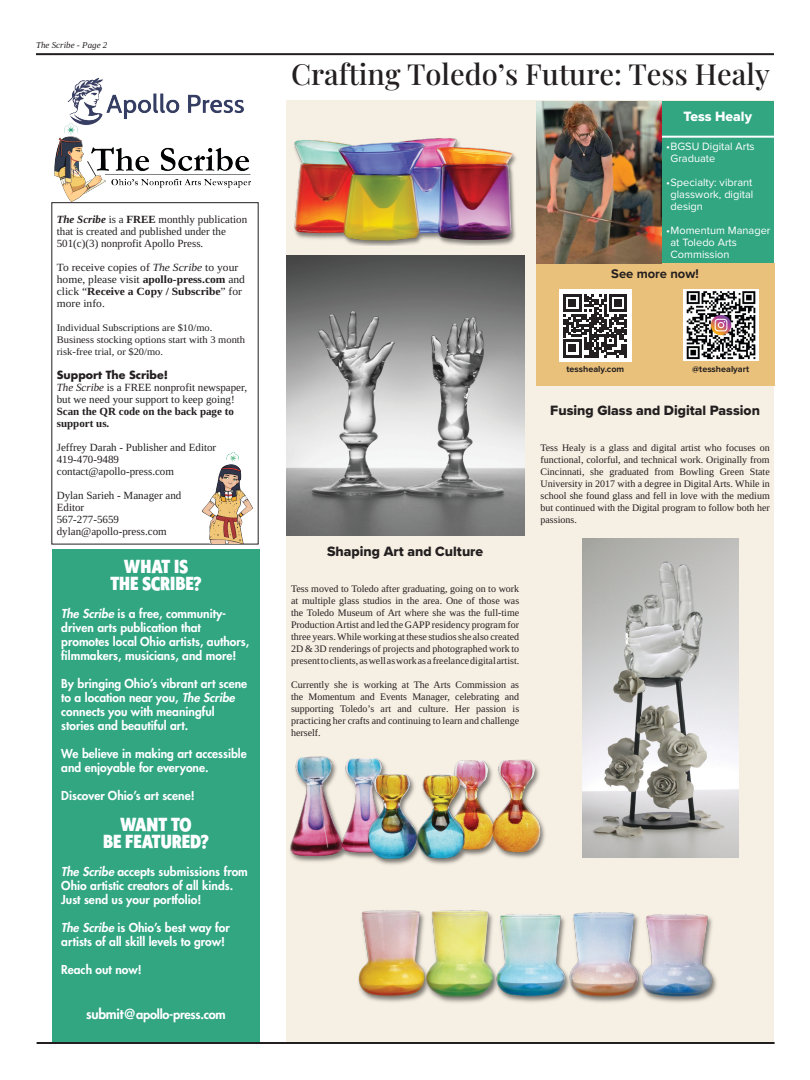
<style>
.page{position:relative;width:810px;height:1080px;background:#fff}
.page>*{position:absolute;margin:0;border:0;box-sizing:border-box;transform-origin:0 0}
.t1{font:29px "Playfair Display";color:#231f20}
.t2{font:800 18px/17px "Klein Condensed Trial";color:#fff;text-align:center}
.t3{font:14px "Proxima Nova Extrabld";color:#231f20}
.t4{font:14px "Proxima Nova Extrabld";color:#fff}
.t5{font:700 13px "Proxima Nova";color:#231f20}
.t6{font:800 12.6px "Futura LT Pro";letter-spacing:-.02em;color:#fff}
.t7{font:800 12px/14px "Futura LT Pro";color:#fff}
.t8{font:11px/12px "Libra Serif Modern";color:#231f20}
.t9{font:11px/12px "Libra Serif Modern";color:#231f20;scale:1.05 1}
.t10{font:11px/12px "Proxima Nova";color:#fff}
.t11{font:10px/12px "Libra Serif Modern";color:#231f20;text-align:justify}
.t12{font:10px "Libra Serif Modern";color:#231f20;scale:1.05 1}
.t13{font:700 9px "Proxima Nova";color:#231f20}
.t14{font:italic 9px "Libra Serif Modern";color:#231f20}
.s1{font-weight:700;font-style:italic}
.s2{font-weight:700}
.s3{font-style:italic}
.s4{font-family:"Futura LT Pro";font-weight:700}
.s5{font-size:13.5px}
</style>
<div class="page">
<div style="left:287px;top:100px;width:487px;height:944px;background:#f6efe3"></div>
<div style="left:536px;top:101px;width:238px;height:163px;background:#31a681"></div>
<div style="left:536px;top:264px;width:238px;height:122px;background:#eac17b"></div>
<hr style="left:660px;top:136px;width:121px;height:2px;background:#fff">
<img style="left:67px;top:78px;width:177px;height:45px">
<hr style="left:36px;top:53px;width:738px;height:2px;background:#231f20">
<img style="left:54px;top:123px;width:197px;height:79px">
<div style="left:52px;top:549px;width:208px;height:493px;background:#31a681"></div>
<img style="left:201px;top:445px;width:57px;height:99px">
<hr style="left:37px;top:1042px;width:738px;height:2px;background:#231f20">
<img style="left:358px;top:910px;width:417px;height:134px">
<img style="left:286px;top:752px;width:259px;height:115px">
<img style="left:583px;top:539px;width:155px;height:318px">
<img style="left:287px;top:255px;width:238px;height:280px">
<img style="left:294px;top:138px;width:222px;height:108px">
<img style="left:536px;top:101px;width:126px;height:163px">
<img style="left:683px;top:289px;width:75px;height:72px">
<div style="left:559px;top:289px;width:73px;height:72px;background:#fff"></div>
<svg style="left:564px;top:294px;width:63px;height:63px"></svg>
<p class="t14" style="left:36px;top:39px;width:73px">The Scribe - Page 2</p>
<p class="t8" style="left:57px;top:213px;width:192px"><span class="s1">The Scribe</span> is a <span class="s2">FREE</span> monthly publication that is created and published under the<br>501(c)(3) nonprofit Apollo Press.</p>
<p class="t9" style="left:57px;top:261px;width:174px">To receive copies of <span class="s3">The Scribe</span> to your</p>
<p class="t9" style="left:57px;top:273px;width:181px">home, please visit <span class="s2">apollo-press.com</span> and click “<span class="s2">Receive a Copy / Subscribe</span>” for more info.</p>
<p class="t12" style="left:57px;top:321px;width:150px">Individual Subscriptions are $10/mo.</p>
<p class="t12" style="left:57px;top:333px;width:181px">Business stocking options start with 3 month</p>
<p class="t12" style="left:57px;top:345px;width:103px">risk-free trial, or $20/mo.</p>
<p class="t8" style="left:57px;top:369px;width:192px"><span class="s4">Support The Scribe!<br></span><span class="s3">The Scribe</span> is a FREE nonprofit newspaper, but we need your support to keep going!<br><span class="s2">Scan the QR code on the back page to support us.</span></p>
<p class="t8" style="left:57px;top:441px;width:161px">Jeffrey Darah - Publisher and Editor<br>419-470-9489 contact@apollo-press.com</p>
<p class="t8" style="left:57px;top:489px;width:126px">Dylan Sarieh - Manager and<br>Editor<br>567-277-5659 dylan@apollo-press.com</p>
<p class="t2" style="left:111px;top:557px;width:92px">WHAT IS<br>THE SCRIBE?</p>
<p class="t7" style="left:61px;top:606px;width:166px"><span class="s3">The Scribe</span> is a free, community-</p>
<p class="t7" style="left:61px;top:620px;width:141px">driven arts publication that</p>
<p class="t7" style="left:61px;top:634px;width:190px">promotes local Ohio artists, authors,</p>
<p class="t7" style="left:61px;top:648px;width:176px">filmmakers, musicians, and more!</p>
<p class="t7" style="left:61px;top:676px;width:187px">By bringing Ohio’s vibrant art scene to a location near you, <span class="s3">The Scribe </span>connects you with meaningful stories and beautiful art.</p>
<p class="t7" style="left:61px;top:746px;width:187px">We believe in making art accessible and enjoyable for everyone.</p>
<p class="t7" style="left:61px;top:788px;width:135px">Discover Ohio’s art scene!</p>
<h2 class="t2" style="left:103px;top:815px;width:107px">WANT TO<br>BE FEATURED?</h2>
<p class="t7" style="left:61px;top:864px;width:188px"><span class="s3">The Scribe</span> accepts submissions from<br>Ohio artistic creators of all kinds.<br>Just send us your portfolio!</p>
<p class="t7" style="left:61px;top:920px;width:170px"><span class="s3">The Scribe</span> is Ohio’s best way for artists of all skill levels to grow!</p>
<p class="t7" style="left:61px;top:962px;width:82px">Reach out now!</p>
<p class="t6" style="left:86px;top:1005px;width:141px"><span class="s5">submit@</span>apollo-press.com</p>
<p class="t1" style="left:291px;top:51px;width:480px">Crafting Toledo’s Future: Tess Healy</p>
<p class="t4" style="left:683px;top:105px;width:70px">Tess Healy</p>
<p class="t10" style="left:666px;top:140px;width:90px">•BGSU Digital Arts</p>
<p class="t10" style="left:670px;top:152px;width:46px">Graduate</p>
<p class="t10" style="left:666px;top:176px;width:88px">•Specialty: vibrant</p>
<p class="t10" style="left:670px;top:188px;width:84px">glasswork, digital</p>
<p class="t10" style="left:670px;top:200px;width:34px">design</p>
<p class="t10" style="left:666px;top:224px;width:106px">•Momentum Manager</p>
<p class="t10" style="left:670px;top:236px;width:68px">at Toledo Arts<br>Commission</p>
<h3 class="t5" style="left:611px;top:264px;width:89px">See more now!</h3>
<p class="t13" style="left:567px;top:362px;width:59px">tesshealy.com</p>
<p class="t13" style="left:692px;top:362px;width:58px">@tesshealyart</p>
<h3 class="t3" style="left:327px;top:541px;width:158px">Shaping Art and Culture</h3>
<p class="t11" style="left:291px;top:582px;width:230px">Tess moved to Toledo after graduating, going on to work at multiple glass studios in the area. One of those was the Toledo Museum of Art where she was the full-time Production Artist and led the GAPP residency program for three years. While working at these studios she also created 2D &amp; 3D renderings of projects and photographed work to present to clients, as well as work as a freelance digital artist.</p>
<p class="t11" style="left:291px;top:678px;width:230px">Currently she is working at The Arts Commission as the Momentum and Events Manager, celebrating and supporting Toledo’s art and culture. Her passion is practicing her crafts and continuing to learn and challenge herself.</p>
<h3 class="t3" style="left:550px;top:400px;width:211px">Fusing Glass and Digital Passion</h3>
<p class="t11" style="left:540px;top:441px;width:231px">Tess Healy is a glass and digital artist who focuses on functional, colorful, and technical work. Originally from Cincinnati, she graduated from Bowling Green State University in 2017 with a degree in Digital Arts. While in school she found glass and fell in love with the medium but continued with the Digital program to follow both her passions.</p>
</div>
